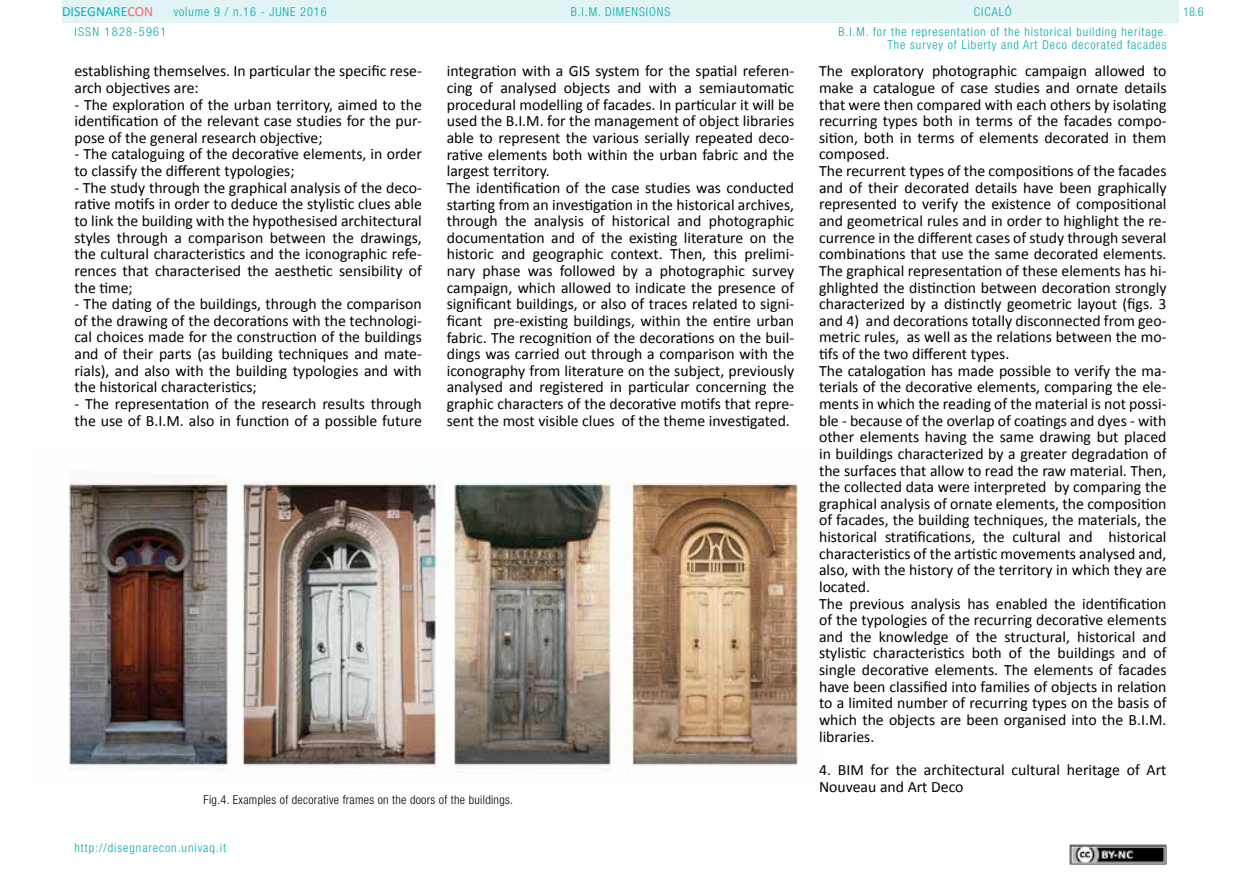
<style>
.page{position:relative;width:1241px;height:893px;background:#fff}
.page>*{position:absolute;margin:0;border:0;box-sizing:border-box;transform-origin:0 0}
.t1{font:15.75px/16.6px "Calibri";color:#000}
.t2{font:14px "Calibri";color:#00b7bb}
.t3{font:300 condensed 12.25px/19.4px "Helvetica Neue LT Std";letter-spacing:.075em;color:#00aaad}
.t4{font:300 condensed 12.25px "Helvetica Neue LT Std";letter-spacing:.025em;color:#000}
.t5{font:300 condensed 12.25px "Helvetica Neue LT Std";letter-spacing:.11em;color:#00aaad}
.s1{color:#fb6275}
</style>
<div class="page">
<div style="left:62px;top:0;width:1116px;height:23px;background:#e2f3f3"></div>
<img style="left:1069px;top:845px;width:97px;height:19px">
<img style="left:69px;top:478px;width:729px;height:295px">
<p class="t2" style="left:62px;top:3px;width:93px">DISEGNARE<span class="s1">CON</span></p>
<p class="t3" style="left:838px;top:2px;width:330px;text-indent:135px">CICALÓ<br>B.I.M. for the representation of the historical building heritage.</p>
<p class="t3" style="left:887px;top:35px;width:280px">The survey of Liberty and Art Deco decorated facades</p>
<p class="t3" style="left:174px;top:2px;width:154px">volume 9 / n.16 - JUNE 2016</p>
<p class="t3" style="left:570px;top:2px;width:101px">B.I.M. DIMENSIONS</p>
<p class="t3" style="left:1182px;top:2px;width:22px">18.6</p>
<p class="t5" style="left:74px;top:24px;width:93px">ISSN 1828-5961</p>
<p class="t1" style="left:74px;top:63px;width:349px">establishing themselves. In particular the specific rese&shy;arch objectives are:</p>
<p class="t1" style="left:74px;top:96px;width:349px;text-align:justify">- The exploration of the urban territory, aimed to the identification of the relevant case studies for the pur&shy;pose of the general research objective;</p>
<p class="t1" style="left:74px;top:146px;width:349px">- The cataloguing of the decorative elements, in order to classify the different typologies;</p>
<p class="t1" style="left:74px;top:179px;width:349px;text-align:justify">- The study through the graphical analysis of the deco&shy;rative motifs in order to deduce the stylistic clues able to link the building with the hypothesised architectural styles through a comparison between the drawings, the cultural characteristics and the iconographic refe&shy;rences that characterised the aesthetic sensibility of the time;</p>
<p class="t1" style="left:74px;top:296px;width:349px;text-align:justify">- The dating of the buildings, through the comparison of the drawing of the decorations with the technologi&shy;cal choices made for the construction of the buildings and of their parts (as building techniques and mate&shy;rials), and also with the building typologies and with the historical characteristics;</p>
<p class="t1" style="left:74px;top:395px;width:349px">- The representation of the research results through the use of B.I.M. also in function of a possible future</p>
<p class="t1" style="left:446px;top:63px;width:349px">integration with a GIS system for the spatial referen&shy;cing of analysed objects and with a semiautomatic procedural modelling of facades. In particular it will be used the B.I.M. for the management of object libraries able to represent the various serially repeated deco&shy;rative elements both within the urban fabric and the largest territory.<br>The identification of the case studies was conducted starting from an investigation in the historical archives, through the analysis of historical and photographic documentation and of the existing literature on the historic and geographic context. Then, this prelimi&shy;nary phase was followed by a photographic survey campaign, which allowed to indicate the presence of significant buildings, or also of traces related to signi&shy;ficant pre-existing buildings, within the entire urban fabric. The recognition of the decorations on the buil&shy;dings was carried out through a comparison with the iconography from literature on the subject, previously analysed and registered in particular concerning the graphic characters of the decorative motifs that repre&shy;sent the most visible clues of the theme investigated.</p>
<p class="t4" style="left:203px;top:792px;width:311px">Fig.4. Examples of decorative frames on the doors of the buildings.</p>
<p class="t3" style="left:74px;top:838px;width:153px">http://disegnarecon.univaq.it</p>
<p class="t1" style="left:819px;top:63px;width:349px">The exploratory photographic campaign allowed to make a catalogue of case studies and ornate details that were then compared with each others by isolating recurring types both in terms of the facades compo&shy;sition, both in terms of elements decorated in them composed.<br>The recurrent types of the compositions of the facades and of their decorated details have been graphically represented to verify the existence of compositional and geometrical rules and in order to highlight the re&shy;currence in the different cases of study through several combinations that use the same decorated elements.<br>The graphical representation of these elements has hi&shy;ghlighted the distinction between decoration strongly characterized by a distinctly geometric layout (figs. 3 and 4) and decorations totally disconnected from geo&shy;metric rules, as well as the relations between the mo&shy;tifs of the two different types.<br>The catalogation has made possible to verify the ma&shy;terials of the decorative elements, comparing the ele&shy;ments in which the reading of the material is not possi&shy;ble - because of the overlap of coatings and dyes - with other elements having the same drawing but placed in buildings characterized by a greater degradation of the surfaces that allow to read the raw material. Then, the collected data were interpreted by comparing the graphical analysis of ornate elements, the composition of facades, the building techniques, the materials, the historical stratifications, the cultural and historical characteristics of the artistic movements analysed and, also, with the history of the territory in which they are located.<br>The previous analysis has enabled the identification of the typologies of the recurring decorative elements and the knowledge of the structural, historical and stylistic characteristics both of the buildings and of single decorative elements. The elements of facades have been classified into families of objects in relation to a limited number of recurring types on the basis of which the objects are been organised into the B.I.M. libraries.</p>
<p class="t1" style="left:819px;top:761px;width:349px">4. BIM for the architectural cultural heritage of Art<br>Nouveau and Art Deco</p>
</div>
